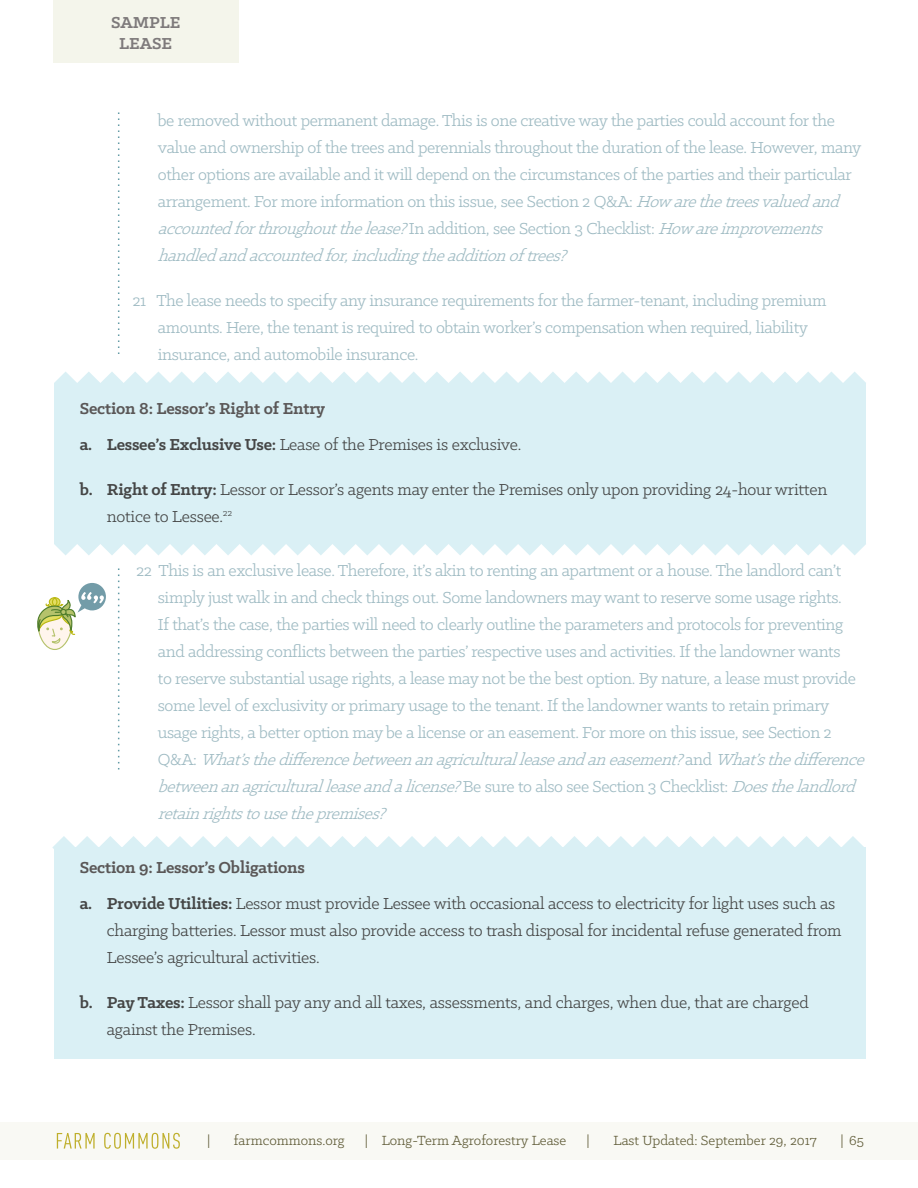
<style>
.page{position:relative;width:918px;height:1188px;background:#fff}
.page>*{position:absolute;margin:0;border:0;box-sizing:border-box;transform-origin:0 0}
.FOOTNOTE{font:18px/27px "Klinic Slab";letter-spacing:-.02em;color:#9fbbc3}
.t1{font:18px/27px "Klinic Slab";letter-spacing:-.01em;color:#454646}
.subheading_3_blue_bo{font:700 18px "Klinic Slab";letter-spacing:-.01em;color:#5a5757}
.SECTION{font:700 18px "Klinic Slab";color:#7e7a7b}
.t2{font:15px "Klinic Slab";color:#615d39}
.s1{font-style:italic}
.s2{font-weight:700}
</style>
<div class="page">
<div style="left:0;top:1122px;width:918px;height:37px;background:#f9f9f4"></div>
<div style="left:53px;top:1px;width:185px;height:62px;background:#f4f5eb"></div>
<svg style="left:57px;top:1133px;width:38px;height:16px"></svg>
<svg style="left:104px;top:1133px;width:76px;height:16px"></svg>
<svg style="left:54px;top:372px;width:812px;height:11px"></svg>
<svg style="left:52px;top:836px;width:813px;height:13px"></svg>
<svg style="left:54px;top:544px;width:812px;height:11px"></svg>
<div style="left:54px;top:383px;width:812px;height:161px;background:#daf0f5"></div>
<div style="left:54px;top:848px;width:812px;height:211px;background:#daf0f5"></div>
<svg style="left:118px;top:112px;width:1px;height:242px"></svg>
<svg style="left:118px;top:568px;width:1px;height:201px"></svg>
<svg style="left:37px;top:583px;width:69px;height:67px"></svg>
<p class="SECTION" style="left:111px;top:11px;width:71px">SAMPLE</p>
<p class="SECTION" style="left:119px;top:32px;width:55px">LEASE</p>
<p class="FOOTNOTE" style="left:158px;top:106px;width:705px">be removed without permanent damage. This is one creative way the parties could account for the value and ownership of the trees and perennials throughout the duration of the lease. However, many other options are available and it will depend on the circumstances of the parties and their particular arrangement. For more information on this issue, see Section 2 Q&amp;A: <span class="s1">Howarethetreesvaluedand accountedforthroughoutthelease?</span>I n a d d i t i o n , s e e S e c t i o n 3 C h e c k l i s t : <span class="s1">Howareimprovements handledandaccountedfor,includingtheadditionoftrees?</span></p>
<p class="FOOTNOTE" style="left:158px;top:286px;width:670px;text-indent:-26px">21 The lease needs to specify any insurance requirements for the farmer-tenant, including premium amounts. Here, the tenant is required to obtain worker’s compensation when required, liability insurance, and automobile insurance.</p>
<p class="subheading_3_blue_bo" style="left:80px;top:397px;width:247px">Section 8: Lessor’s Right of Entry</p>
<p class="t1" style="left:80px;top:430px;width:443px"><span class="s2">a. Lessee’s Exclusive Use:</span> Lease of the Premises is exclusive.</p>
<p class="t1" style="left:107px;top:475px;width:722px;text-indent:-27px"><span class="s2">b. Right of Entry:</span> Lessor or Lessor’s agents may enter the Premises only upon providing 24-hour written notice to Lessee.<sup>22</sup></p>
<p class="FOOTNOTE" style="left:158px;top:556px;width:714px;text-indent:-22px">22 This is an exclusive lease. Therefore, it’s akin to renting an apartment or a house. The landlord can’t simply just walk in and check things out. Some landowners may want to reserve some usage rights.<br>If that’s the case, the parties will need to clearly outline the parameters and protocols for preventing and addressing conflicts between the parties’ respective uses and activities. If the landowner wants<br>to reserve substantial usage rights, a lease may not be the best option. By nature, a lease must provide some level of exclusivity or primary usage to the tenant. If the landowner wants to retain primary usage rights, a better option may be a license or an easement. For more on this issue, see Section 2<br>Q &amp; A : <span class="s1">What’sthedifferencebetweenanagriculturalleaseandaneasement?</span>a n d <span class="s1">What’sthedifference betweenanagriculturalleaseandalicense?</span>B e s u r e t o a l s o s e e S e c t i o n 3 C h e c k l i s t : <span class="s1">Doesthelandlord retainrightstousethepremises?</span></p>
<p class="subheading_3_blue_bo" style="left:80px;top:856px;width:227px">Section 9: Lessor’s Obligations</p>
<p class="t1" style="left:107px;top:889px;width:736px;text-indent:-27px"><span class="s2">a. Provide Utilities:</span> Lessor must provide Lessee with occasional access to electricity for light uses such as charging batteries. Lessor must also provide access to trash disposal for incidental refuse generated from<br>Lessee’s agricultural activities.</p>
<p class="t1" style="left:107px;top:988px;width:703px;text-indent:-27px"><span class="s2">b. Pay Taxes:</span> Lessor shall pay any and all taxes, assessments, and charges, when due, that are charged against the Premises.</p>
<p class="t2" style="left:207px;top:1131px;width:5px">|</p>
<p class="t2" style="left:234px;top:1131px;width:112px">farmcommons.org</p>
<p class="t2" style="left:365px;top:1131px;width:203px">| Long-Term Agroforestry Lease</p>
<p class="t2" style="left:587px;top:1131px;width:5px">|</p>
<p class="t2" style="left:613px;top:1131px;width:205px">Last Updated: September 29, 2017</p>
<p class="t2" style="left:840px;top:1131px;width:25px">| 65</p>
</div>
